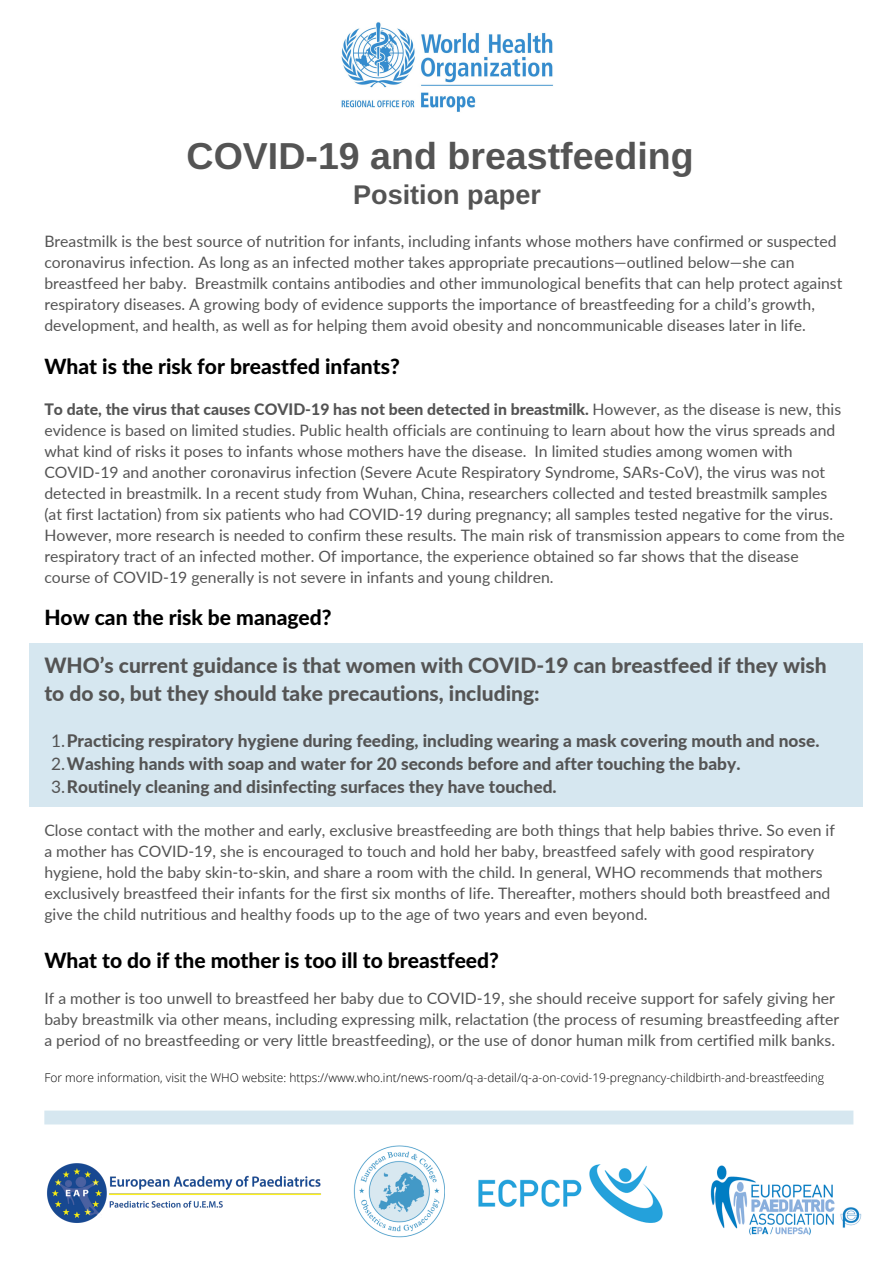
<style>
.page{position:relative;width:894px;height:1264px;background:#fff}
.page>*{position:absolute;margin:0;border:0;box-sizing:border-box;transform-origin:0 0}
.t1{font:700 37.5px "Arimo";color:#545454}
.t2{font:700 27px "Arimo";color:#545454}
.t3{font:800 21px/28.8px "Lato";color:#545454}
.t4{font:800 21px "Lato Latin";color:#000}
.t5{font:800 17.25px/23.2px "Lato";color:#545454}
.t6{font:15.75px/21px "Lato";color:#545454}
.t7{font:300 12px "Open Sans";color:#000}
.s1{font-weight:800}
.s2{font-weight:400}
</style>
<div class="page">
<img style="left:353px;top:1145px;width:91px;height:93px">
<div style="left:29px;top:643px;width:833px;height:164px;background:#d6e7f0"></div>
<img style="left:341px;top:22px;width:212px;height:90px">
<img style="left:478px;top:1164px;width:184px;height:58px">
<svg style="left:44px;top:1110px;width:809px;height:14px;background:#d7e8f0"></svg>
<img style="left:47px;top:1163px;width:274px;height:60px">
<img style="left:710px;top:1165px;width:152px;height:70px">
<h1 class="t1" style="left:186px;top:135px;width:508px">COVID-19 and breastfeeding</h1>
<h2 class="t2" style="left:353px;top:180px;width:189px">Position paper</h2>
<p class="t6" style="left:44px;top:230px;width:799px">Breastmilk is the best source of nutrition for infants, including infants whose mothers have confirmed or suspected coronavirus infection. As long as an infected mother takes appropriate precautions—outlined below—she can breastfeed her baby. Breastmilk contains antibodies and other immunological benefits that can help protect against respiratory diseases. A growing body of evidence supports the importance of breastfeeding for a child’s growth, development, and health, as well as for helping them avoid obesity and noncommunicable diseases later in life.</p>
<h3 class="t4" style="left:44px;top:353px;width:357px">What is the risk for breastfed infants?</h3>
<p class="t6" style="left:44px;top:398px;width:801px"><span class="s1">To date, the virus that causes COVID-19 has not been detected in breastmilk.</span> However, as the disease is new, this evidence is based on limited studies. Public health officials are continuing to learn about how the virus spreads and what kind of risks it poses to infants whose mothers have the disease. In limited studies among women with COVID-19 and another coronavirus infection (Severe Acute Respiratory Syndrome, SARs-CoV), the virus was not detected in breastmilk. In a recent study from Wuhan, China, researchers collected and tested breastmilk samples (at first lactation) from six patients who had COVID-19 during pregnancy; all samples tested negative for the virus.<br>However, more research is needed to confirm these results. The main risk of transmission appears to come from the respiratory tract of an infected mother. Of importance, the experience obtained so far shows that the disease course of COVID-19 generally is not severe in infants and young children.</p>
<h3 class="t4" style="left:44px;top:604px;width:289px">How can the risk be managed?</h3>
<h3 class="t3" style="left:44px;top:650px;width:783px">WHO’s current guidance is that women with COVID-19 can breastfeed if they wish to do so, but they should take precautions, including:</h3>
<p class="t5" style="left:51px;top:728px;width:769px"><span class="s2">1.</span>Practicing respiratory hygiene during feeding, including wearing a mask covering mouth and nose.<br><span class="s2">2.</span>Washing hands with soap and water for 20 seconds before and after touching the baby.<br><span class="s2">3.</span>Routinely cleaning and disinfecting surfaces they have touched.</p>
<p class="t6" style="left:44px;top:819px;width:791px">Close contact with the mother and early, exclusive breastfeeding are both things that help babies thrive. So even if a mother has COVID-19, she is encouraged to touch and hold her baby, breastfeed safely with good respiratory hygiene, hold the baby skin-to-skin, and share a room with the child. In general, WHO recommends that mothers exclusively breastfeed their infants for the first six months of life. Thereafter, mothers should both breastfeed and give the child nutritious and healthy foods up to the age of two years and even beyond.</p>
<h3 class="t4" style="left:44px;top:947px;width:456px">What to do if the mother is too ill to breastfeed?</h3>
<p class="t6" style="left:44px;top:987px;width:796px">If a mother is too unwell to breastfeed her baby due to COVID-19, she should receive support for safely giving her baby breastmilk via other means, including expressing milk, relactation (the process of resuming breastfeeding after a period of no breastfeeding or very little breastfeeding), or the use of donor human milk from certified milk banks.</p>
<p class="t7" style="left:44px;top:1068px;width:781px">For more information, visit the WHO website: https://www.who.int/news-room/q-a-detail/q-a-on-covid-19-pregnancy-childbirth-and-breastfeeding</p>
</div>
